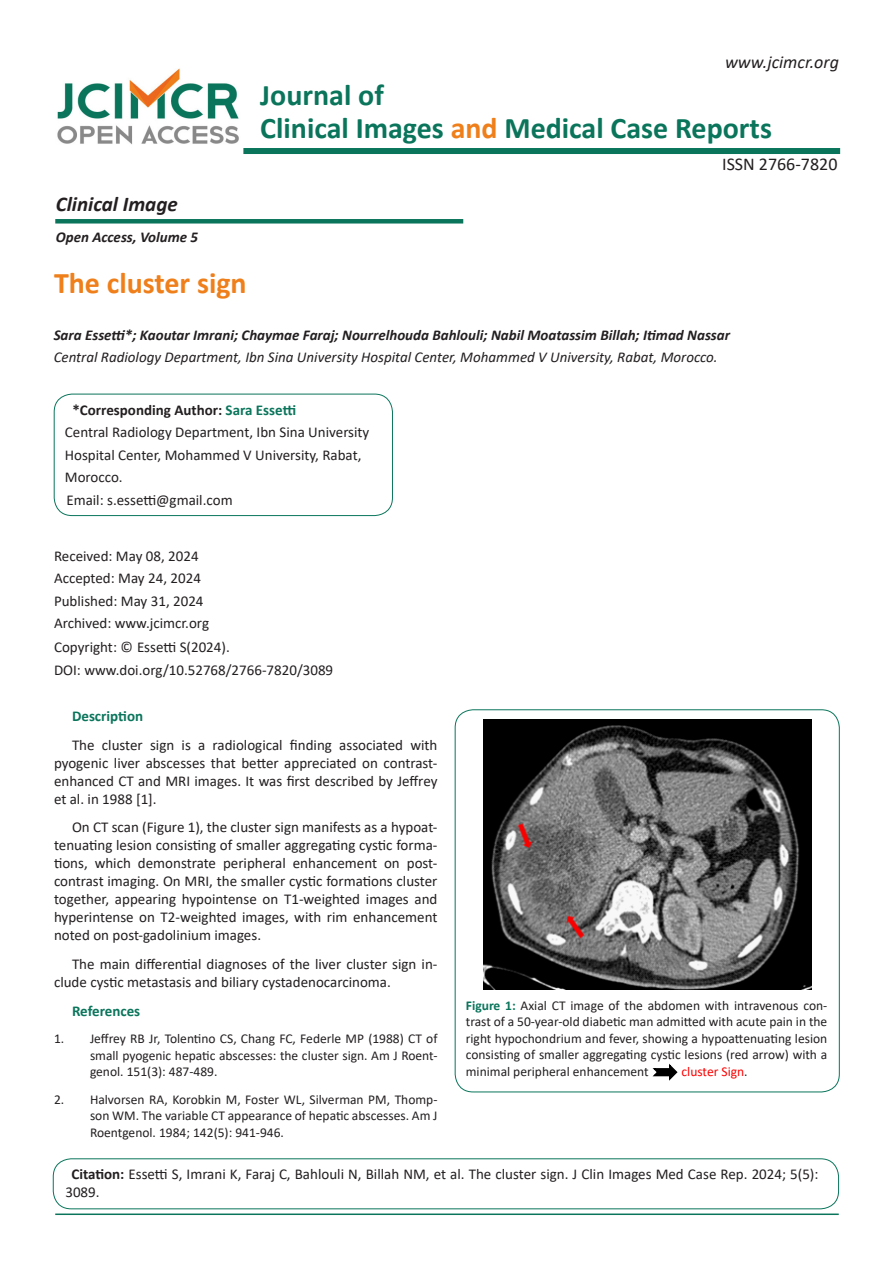
<style>
.page{position:relative;width:893px;height:1263px;background:#fff}
.page>*{position:absolute;margin:0;border:0;box-sizing:border-box;transform-origin:0 0}
.t1{font:700 30px "Calibri";color:#0a755b}
.t2{font:700 30px "Calibri";color:#ef7f1a}
.t3{font:italic 700 21px "Calibri";color:#231f20}
.t4{font:italic 18px "Calibri";color:#231f20}
.t5{font:18px "Calibri";color:#231f20}
.Pa2{font:15px/18px "Calibri";color:#231f20}
.t6{font:italic 700 15px "Calibri";color:#231f20}
.t7{font:italic 15px "Calibri";color:#231f20}
.t8{font:700 15px "Calibri";color:#231f20}
.t9{font:700 15px "Calibri";color:#0a755b}
.t10{font:13.5px/16.5px "Calibri";color:#231f20;text-align:justify}
.t11{font:13.5px "Calibri";color:#f00}
.s1{color:#ef7f1a}
.s2{color:#0a755b}
.s3{font-weight:700;color:#0a755b}
.s4{color:#231f20}
.s5{font-weight:700}
</style>
<div class="page">
<div style="left:243px;top:148px;width:597px;height:6px;background:#0a755b"></div>
<div style="left:55px;top:219px;width:408px;height:5px;background:#0a755b"></div>
<img style="left:57px;top:68px;width:182px;height:77px">
<div style="left:54px;top:394px;width:339px;height:122px;border:1px solid #0a755b;border-radius:18px"></div>
<hr style="left:55px;top:1213px;width:784px;height:2px;background:#0a755b">
<div style="left:53px;top:1158px;width:786px;height:51px;border:1px solid #0a755b;border-radius:18px"></div>
<svg style="left:652px;top:1063px;width:26px;height:18px"></svg>
<img style="left:484px;top:719px;width:328px;height:270px">
<p class="t4" style="left:725px;top:49px;width:115px">www.jcimcr.org</p>
<p class="t1" style="left:260px;top:74px;width:125px">Journal of</p>
<p class="t1" style="left:260px;top:107px;width:513px">Clinical Images <span class="s1">and</span> Medical Case Reports</p>
<p class="t3" style="left:56px;top:189px;width:123px">Clinical Image</p>
<p class="t6" style="left:56px;top:226px;width:144px">Open Access, Volume 5</p>
<p class="t2" style="left:54px;top:262px;width:194px">The cluster sign</p>
<p class="t5" style="left:722px;top:151px;width:117px">ISSN 2766-7820</p>
<p class="t6" style="left:54px;top:324px;width:678px">Sara Essetti*; Kaoutar Imrani; Chaymae Faraj; Nourrelhouda Bahlouli; Nabil Moatassim Billah; Itimad Nassar</p>
<p class="t7" style="left:54px;top:347px;width:666px">Central Radiology Department, Ibn Sina University Hospital Center, Mohammed V University, Rabat, Morocco.</p>
<p class="t8" style="left:72px;top:399px;width:225px">*Corresponding Author: <span class="s2">Sara Essetti</span></p>
<p class="Pa2" style="left:65px;top:420px;width:306px;line-height:22.5px">Central Radiology Department, Ibn Sina University Hospital Center, Mohammed V University, Rabat, Morocco.<br>Email: s.essetti@gmail.com</p>
<p class="Pa2" style="left:54px;top:546px;width:146px">Received: May 08, 2024</p>
<p class="Pa2" style="left:54px;top:569px;width:148px">Accepted: May 24, 2024</p>
<p class="Pa2" style="left:54px;top:591px;width:151px">Published: May 31, 2024</p>
<p class="Pa2" style="left:54px;top:614px;width:157px">Archived: www.jcimcr.org</p>
<p class="Pa2" style="left:54px;top:637px;width:177px">Copyright: © Essetti S(2024).</p>
<p class="Pa2" style="left:54px;top:661px;width:281px">DOI: www.doi.org/10.52768/2766-7820/3089</p>
<p class="t9" style="left:72px;top:705px;width:73px">Description</p>
<p class="Pa2" style="left:54px;top:735px;width:385px;text-align:justify;text-indent:18px">The cluster sign is a radiological finding associated with pyogenic liver abscesses that better appreciated on contrast&shy;enhanced CT and MRI images. It was first described by Jeffrey et al. in 1988 [1].</p>
<p class="Pa2" style="left:54px;top:818px;width:385px;text-align:justify;text-indent:18px">On CT scan (Figure 1), the cluster sign manifests as a hypoat&shy;tenuating lesion consisting of smaller aggregating cystic forma&shy;tions, which demonstrate peripheral enhancement on post&shy;contrast imaging. On MRI, the smaller cystic formations cluster together, appearing hypointense on T1-weighted images and hyperintense on T2-weighted images, with rim enhancement noted on post-gadolinium images.</p>
<p class="Pa2" style="left:54px;top:955px;width:385px;text-indent:18px">The main differential diagnoses of the liver cluster sign in&shy;clude cystic metastasis and biliary cystadenocarcinoma.</p>
<p class="t9" style="left:72px;top:1000px;width:70px">References</p>
<p class="t10" style="left:90px;top:1030px;width:349px;text-indent:-36px">1. Jeffrey RB Jr, Tolentino CS, Chang FC, Federle MP (1988) CT of small pyogenic hepatic abscesses: the cluster sign. Am J Roent&shy;genol. 151(3): 487-489.</p>
<p class="t10" style="left:90px;top:1090px;width:349px;text-indent:-36px">2. Halvorsen RA, Korobkin M, Foster WL, Silverman PM, Thomp&shy;son WM. The variable CT appearance of hepatic abscesses. Am J Roentgenol. 1984; 142(5): 941-946.</p>
<p class="t10" style="left:466px;top:996px;width:363px"><span class="s3">Figure 1:</span> Axial CT image of the abdomen with intravenous con&shy;trast of a 50-year-old diabetic man admitted with acute pain in the right hypochondrium and fever, showing a hypoattenuating lesion consisting of smaller aggregating cystic lesions (red arrow) with a minimal peripheral enhancement</p>
<p class="t11" style="left:682px;top:1062px;width:68px">cluster Sign<span class="s4">.</span></p>
<p class="Pa2" style="left:65px;top:1165px;width:754px;text-indent:6px"><span class="s5">Citation:</span> Essetti S, Imrani K, Faraj C, Bahlouli N, Billah NM, et al. The cluster sign. J Clin Images Med Case Rep. 2024; 5(5):<br>3089.</p>
</div>
